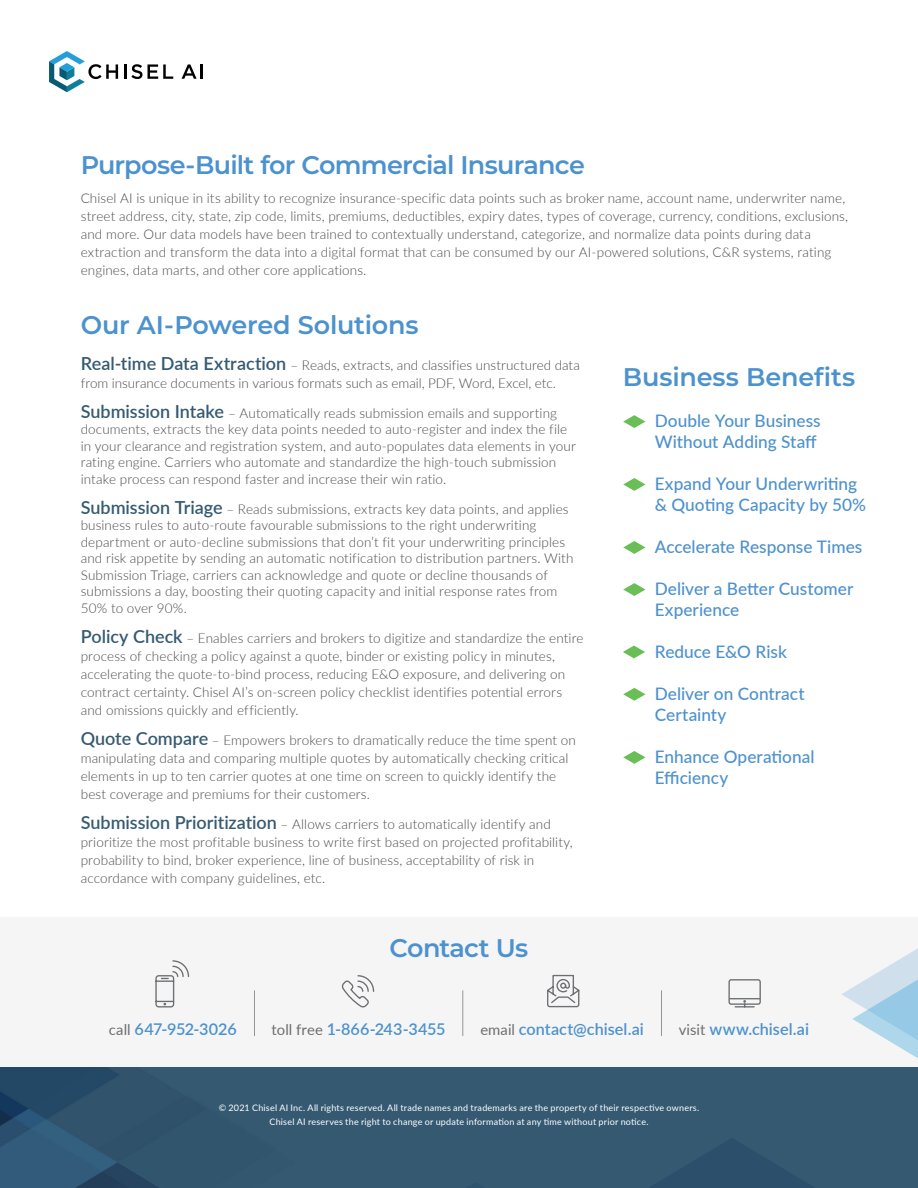
<style>
.page{position:relative;width:918px;height:1188px;background:#fff}
.page>*{position:absolute;margin:0;border:0;box-sizing:border-box;transform-origin:0 0}
.t1{font:600 25.5px "Montserrat";letter-spacing:-.02em;color:#4c92ce}
.t2{font:500 17.25px/21px "Lato";color:#4d91cd}
.t3{font:600 16.2px "Lato";color:#4c92ce}
.t4{font:600 16.2px "Lato";letter-spacing:-.02em;color:#4c92ce}
.t5{font:300 13.5px/18px "Lato";letter-spacing:.01em;color:#4d4848}
.t6{font:9px/13.5px "Lato";letter-spacing:.025em;color:#fff;text-align:center}
.s1{font-weight:600;font-size:18px;color:#355a72}
.s2{font-weight:400;font-size:14.85px;color:#6d6e71}
</style>
<div class="page">
<img style="left:0;top:1067px;width:918px;height:121px">
<div style="left:0;top:917px;width:918px;height:149px;background:#f5f5f5"></div>
<svg style="left:49px;top:51px;width:69px;height:41px"></svg>
<svg style="left:124px;top:64px;width:49px;height:15px"></svg>
<svg style="left:182px;top:64px;width:21px;height:15px"></svg>
<svg style="left:842px;top:948px;width:76px;height:110px"></svg>
<svg style="left:623px;top:415px;width:22px;height:13px"></svg>
<svg style="left:623px;top:478px;width:22px;height:13px"></svg>
<svg style="left:623px;top:541px;width:22px;height:13px"></svg>
<svg style="left:623px;top:583px;width:22px;height:13px"></svg>
<svg style="left:623px;top:646px;width:22px;height:12px"></svg>
<svg style="left:623px;top:688px;width:22px;height:13px"></svg>
<svg style="left:623px;top:751px;width:22px;height:13px"></svg>
<svg style="left:341px;top:975px;width:34px;height:33px"></svg>
<svg style="left:155px;top:960px;width:35px;height:48px"></svg>
<svg style="left:728px;top:979px;width:33px;height:29px"></svg>
<hr style="left:729px;top:998px;width:31px;height:1px;background:#6d6e71">
<hr style="left:254px;top:990px;width:1px;height:46px;background:#939598">
<hr style="left:463px;top:990px;width:1px;height:46px;background:#939598">
<hr style="left:661px;top:990px;width:1px;height:46px;background:#939598">
<svg style="left:547px;top:974px;width:33px;height:34px"></svg>
<div style="left:648px;top:1138px;width:168px;height:50px;background:#2f536d"></div>
<h1 class="t1" style="left:81px;top:147px;width:506px">Purpose-Built for Commercial Insurance</h1>
<p class="t5" style="left:81px;top:189px;width:769px">Chisel AI is unique in its ability to recognize insurance-specific data points such as broker name, account name, underwriter name, street address, city, state, zip code, limits, premiums, deductibles, expiry dates, types of coverage, currency, conditions, exclusions, and more. Our data models have been trained to contextually understand, categorize, and normalize data points during data extraction and transform the data into a digital format that can be consumed by our AI-powered solutions, C&amp;R systems, rating engines, data marts, and other core applications.</p>
<h1 class="t1" style="left:81px;top:307px;width:339px">Our AI-Powered Solutions</h1>
<p class="t5" style="left:81px;top:355px;width:501px"><span class="s1">Real-time Data Extraction</span> – Reads, extracts, and classifies unstructured data from insurance documents in various formats such as email, PDF, Word, Excel, etc.</p>
<p class="t5" style="left:81px;top:404px;width:497px;line-height:16.5px"><span class="s1">Submission Intake</span> – Automatically reads submission emails and supporting documents, extracts the key data points needed to auto-register and index the file in your clearance and registration system, and auto-populates data elements in your rating engine. Carriers who automate and standardize the high-touch submission intake process can respond faster and increase their win ratio.</p>
<p class="t5" style="left:81px;top:500px;width:494px;line-height:16.5px"><span class="s1">Submission Triage</span> – Reads submissions, extracts key data points, and applies business rules to auto-route favourable submissions to the right underwriting department or auto-decline submissions that don’t fit your underwriting principles and risk appetite by sending an automatic notification to distribution partners. With Submission Triage, carriers can acknowledge and quote or decline thousands of submissions a day, boosting their quoting capacity and initial response rates from 50% to over 90%.</p>
<p class="t5" style="left:81px;top:628px;width:504px"><span class="s1">Policy Check</span> – Enables carriers and brokers to digitize and standardize the entire process of checking a policy against a quote, binder or existing policy in minutes, accelerating the quote-to-bind process, reducing E&amp;O exposure, and delivering on contract certainty. Chisel AI’s on-screen policy checklist identifies potential errors and omissions quickly and efficiently.</p>
<p class="t5" style="left:81px;top:730px;width:497px"><span class="s1">Quote Compare</span> – Empowers brokers to dramatically reduce the time spent on manipulating data and comparing multiple quotes by automatically checking critical elements in up to ten carrier quotes at one time on screen to quickly identify the best coverage and premiums for their customers.</p>
<p class="t5" style="left:81px;top:814px;width:493px"><span class="s1">Submission Prioritization</span> – Allows carriers to automatically identify and prioritize the most profitable business to write first based on projected profitability, probability to bind, broker experience, line of business, acceptability of risk in accordance with company guidelines, etc.</p>
<h1 class="t1" style="left:623px;top:359px;width:234px">Business Benefits</h1>
<p class="t2" style="left:655px;top:410px;width:167px">Double Your Business<br>Without Adding Staff</p>
<p class="t2" style="left:655px;top:473px;width:213px">Expand Your Underwriting &amp; Quoting Capacity by 50%</p>
<p class="t2" style="left:655px;top:536px;width:209px">Accelerate Response Times</p>
<p class="t2" style="left:655px;top:578px;width:200px">Deliver a Better Customer<br>Experience</p>
<p class="t2" style="left:655px;top:641px;width:134px">Reduce E&amp;O Risk</p>
<p class="t2" style="left:655px;top:683px;width:151px">Deliver on Contract<br>Certainty</p>
<p class="t2" style="left:655px;top:746px;width:161px">Enhance Operational<br>Efficiency</p>
<h1 class="t1" style="left:390px;top:930px;width:140px">Contact Us</h1>
<p class="t4" style="left:109px;top:1018px;width:129px"><span class="s2">call</span> 647-952-3026</p>
<p class="t3" style="left:272px;top:1018px;width:175px"><span class="s2">toll free</span> 1-866-243-3455</p>
<p class="t3" style="left:480px;top:1018px;width:165px"><span class="s2">email</span> contact@chisel.ai</p>
<p class="t3" style="left:679px;top:1018px;width:132px"><span class="s2">visit</span> www.chisel.ai</p>
<p class="t6" style="left:219px;top:1101px;width:482px">© 2021 Chisel AI Inc. All rights reserved. All trade names and trademarks are the property of their respective owners.<br>Chisel AI reserves the right to change or update information at any time without prior notice.</p>
</div>
